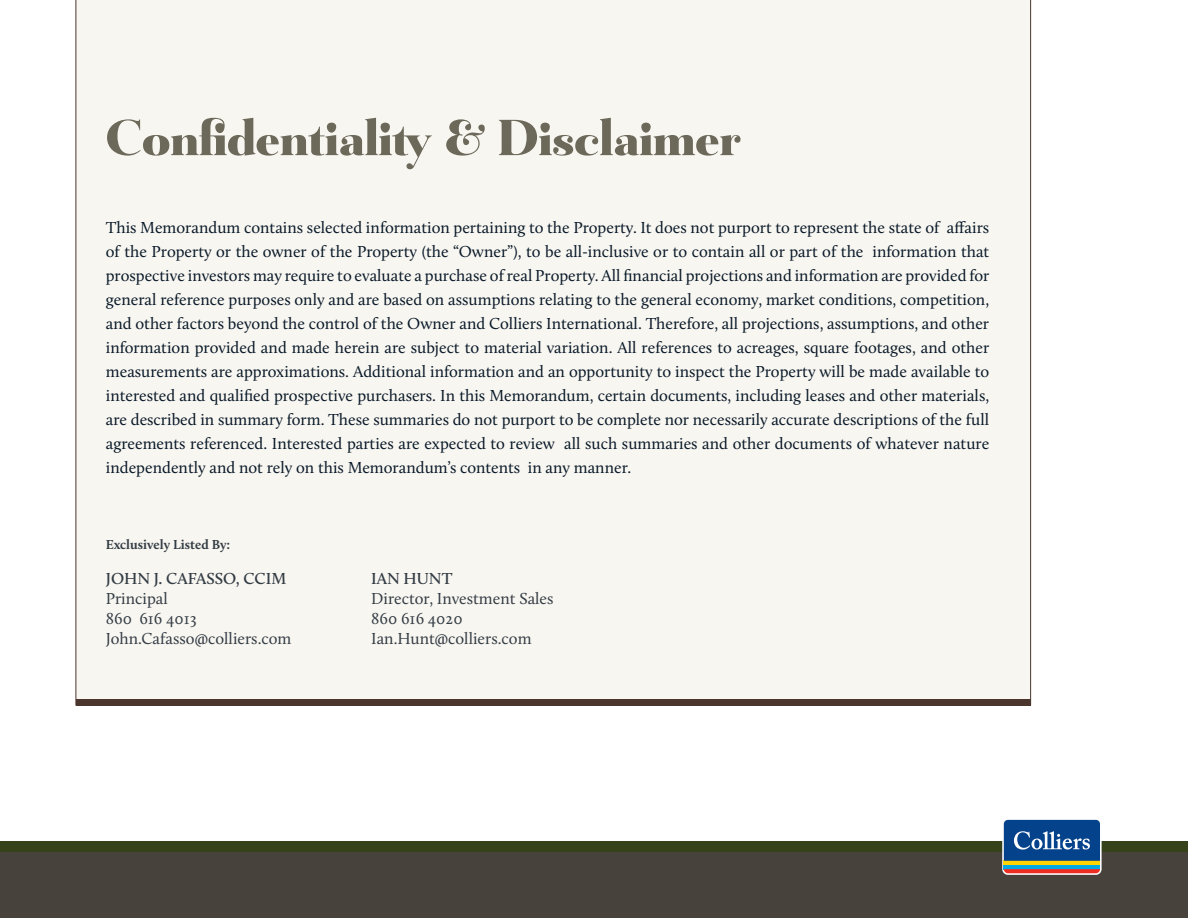
<style>
.page{position:relative;width:1188px;height:918px;background:#fff}
.page>*{position:absolute;margin:0;border:0;box-sizing:border-box;transform-origin:0 0}
.t1{font:900 52.5px "Mr Gabe";color:#515043}
.t2{font:16.5px/24px "Calluna";color:#091928}
.t3{font:600 16.5px/19.8px "Calluna";color:#091928}
.t4{font:700 13.5px "Calluna";color:#091928}
.s1{font-weight:400}
.s2{font-weight:600}
</style>
<div class="page">
<div style="left:76px;top:0;width:955px;height:700px;background:#f8f6f1"></div>
<div style="left:76px;top:700px;width:955px;height:6px;background:#4b362d"></div>
<div style="left:0;top:845px;width:1188px;height:73px;background:#47423c"></div>
<div style="left:0;top:841px;width:1188px;height:11px;background:#36431a"></div>
<svg style="left:1002px;top:818px;width:100px;height:57px"></svg>
<hr style="left:1004px;top:865px;width:96px;height:4px;background:#00a8e4">
<hr style="left:1004px;top:861px;width:96px;height:4px;background:#fed503">
<svg style="left:1004px;top:869px;width:96px;height:4px"></svg>
<svg style="left:1004px;top:820px;width:96px;height:41px;background:#215797"></svg>
<p class="t1" style="left:106px;top:109px;width:637px">Confidentiality &amp; Disclaimer</p>
<p class="t2" style="left:106px;top:215px;width:885px;text-align:justify">This Memorandum contains selected information pertaining to the Property. It does not purport to represent the state of affairs of the Property or the owner of the Property (the “Owner”), to be all-inclusive or to contain all or part of the information that prospective investors may require to evaluate a purchase of real Property. All financial projections and information are provided for general reference purposes only and are based on assumptions relating to the general economy, market conditions, competition, and other factors beyond the control of the Owner and Colliers International. Therefore, all projections, assumptions, and other information provided and made herein are subject to material variation. All references to acreages, square footages, and other measurements are approximations. Additional information and an opportunity to inspect the Property will be made available to interested and qualified prospective purchasers. In this Memorandum, certain documents, including leases and other materials, are described in summary form. These summaries do not purport to be complete nor necessarily accurate descriptions of the full agreements referenced. Interested parties are expected to review all such summaries and other documents of whatever nature independently and not rely on this Memorandum’s contents in any manner.</p>
<p class="t4" style="left:106px;top:536px;width:126px">Exclusively Listed By:</p>
<p class="t3" style="left:106px;top:569px;width:182px">JOHN J. CAFASSO, CCIM<br><span class="s1">Principal</span></p>
<p class="t2" style="left:106px;top:606px;width:92px">860 616 4013</p>
<p class="t2" style="left:106px;top:626px;width:187px">John.Cafasso@colliers.com</p>
<p class="t2" style="left:371px;top:569px;width:184px;line-height:19.8px"><span class="s2">IAN HUNT<br></span>Director, Investment Sales</p>
<p class="t2" style="left:371px;top:606px;width:93px">860 616 4020</p>
<p class="t2" style="left:371px;top:626px;width:162px">Ian.Hunt@colliers.com</p>
</div>
